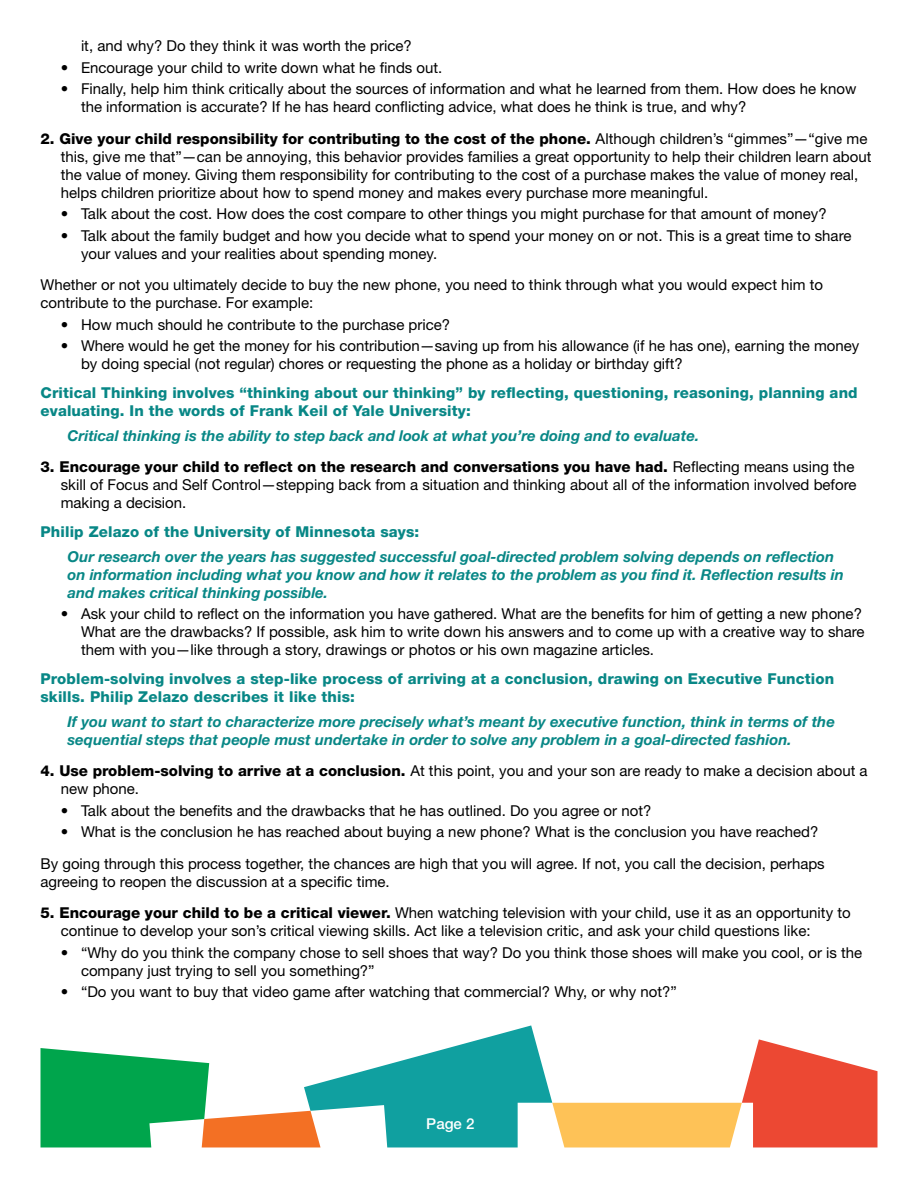
<style>
.page{position:relative;width:918px;height:1188px;background:#fff}
.page>*{position:absolute;margin:0;border:0;box-sizing:border-box;transform-origin:0 0}
.t1{font:15px/18px "Helvetica Neue LT Std";color:#000}
.t2{font:italic 700 15px/18px "Helvetica Neue LT Std";color:#088786}
.t3{font:800 15px/18px "Helvetica Neue LT Std";letter-spacing:.01em;color:#088786}
.t4{font:500 15px "Helvetica Neue LT Std";color:#fff}
.s1{font-weight:800}
</style>
<div class="page">
<svg style="left:41px;top:1025px;width:837px;height:123px"></svg>
<p class="t1" style="left:81px;top:37px;width:332px">it, and why? Do they think it was worth the price?</p>
<p class="t1" style="left:61px;top:58px;width:383px">• Encourage your child to write down what he finds out.</p>
<p class="t1" style="left:81px;top:80px;width:777px;text-indent:-20px">• Finally, help him think critically about the sources of information and what he learned from them. How does he know the information is accurate? If he has heard conflicting advice, what does he think is true, and why?</p>
<p class="t1" style="left:61px;top:129px;width:812px;text-indent:-20px"><span class="s1">2. Give your child responsibility for contributing to the cost of the phone.</span> Although children’s “gimmes”—“give me this, give me that”—can be annoying, this behavior provides families a great opportunity to help their children learn about the value of money. Giving them responsibility for contributing to the cost of a purchase makes the value of money real, helps children prioritize about how to spend money and makes every purchase more meaningful.</p>
<p class="t1" style="left:61px;top:205px;width:768px">• Talk about the cost. How does the cost compare to other things you might purchase for that amount of money?</p>
<p class="t1" style="left:81px;top:226px;width:772px;text-indent:-20px">• Talk about the family budget and how you decide what to spend your money on or not. This is a great time to share your values and your realities about spending money.</p>
<p class="t1" style="left:41px;top:276px;width:784px">Whether or not you ultimately decide to buy the new phone, you need to think through what you would expect him to contribute to the purchase. For example:</p>
<p class="t1" style="left:61px;top:315px;width:391px">• How much should he contribute to the purchase price?</p>
<p class="t1" style="left:81px;top:337px;width:780px;text-indent:-20px">• Where would he get the money for his contribution—saving up from his allowance (if he has one), earning the money by doing special (not regular) chores or requesting the phone as a holiday or birthday gift?</p>
<p class="t3" style="left:41px;top:384px;width:819px">Critical Thinking involves “thinking about our thinking” by reflecting, questioning, reasoning, planning and evaluating. In the words of Frank Keil of Yale University:</p>
<p class="t2" style="left:68px;top:426px;width:633px">Critical thinking is the ability to step back and look at what you’re doing and to evaluate.</p>
<p class="t1" style="left:61px;top:458px;width:797px;text-indent:-20px"><span class="s1">3. Encourage your child to reflect on the research and conversations you have had.</span> Reflecting means using the skill of Focus and Self Control—stepping back from a situation and thinking about all of the information involved before making a decision.</p>
<p class="t3" style="left:41px;top:523px;width:380px">Philip Zelazo of the University of Minnesota says:</p>
<p class="t2" style="left:68px;top:547px;width:778px">Our research over the years has suggested successful goal-directed problem solving depends on reflection on information including what you know and how it relates to the problem as you find it. Reflection results in and makes critical thinking possible.</p>
<p class="t1" style="left:81px;top:605px;width:785px;text-indent:-20px">• Ask your child to reflect on the information you have gathered. What are the benefits for him of getting a new phone?<br>What are the drawbacks? If possible, ask him to write down his answers and to come up with a creative way to share them with you—like through a story, drawings or photos or his own magazine articles.</p>
<p class="t3" style="left:41px;top:670px;width:795px">Problem-solving involves a step-like process of arriving at a conclusion, drawing on Executive Function skills. Philip Zelazo describes it like this:</p>
<p class="t2" style="left:68px;top:712px;width:769px">If you want to start to characterize more precisely what’s meant by executive function, think in terms of the sequential steps that people must undertake in order to solve any problem in a goal-directed fashion.</p>
<p class="t1" style="left:61px;top:762px;width:808px;text-indent:-20px"><span class="s1">4. Use problem-solving to arrive at a conclusion.</span> At this point, you and your son are ready to make a decision about a new phone.</p>
<p class="t1" style="left:61px;top:801px;width:592px">• Talk about the benefits and the drawbacks that he has outlined. Do you agree or not?</p>
<p class="t1" style="left:41px;top:816px;width:786px;line-height:31.5px;text-indent:20px">• What is the conclusion he has reached about buying a new phone? What is the conclusion you have reached?<br>By going through this process together, the chances are high that you will agree. If not, you call the decision, perhaps</p>
<p class="t1" style="left:41px;top:872px;width:351px">agreeing to reopen the discussion at a specific time.</p>
<p class="t1" style="left:61px;top:904px;width:791px;text-indent:-20px"><span class="s1">5. Encourage your child to be a critical viewer.</span> When watching television with your child, use it as an opportunity to continue to develop your son’s critical viewing skills. Act like a television critic, and ask your child questions like:</p>
<p class="t1" style="left:81px;top:943px;width:783px;text-indent:-20px">• “Why do you think the company chose to sell shoes that way? Do you think those shoes will make you cool, or is the company just trying to sell you something?”</p>
<p class="t1" style="left:61px;top:983px;width:618px">• “Do you want to buy that video game after watching that commercial? Why, or why not?”</p>
<p class="t4" style="left:426px;top:1115px;width:50px">Page 2</p>
</div>
